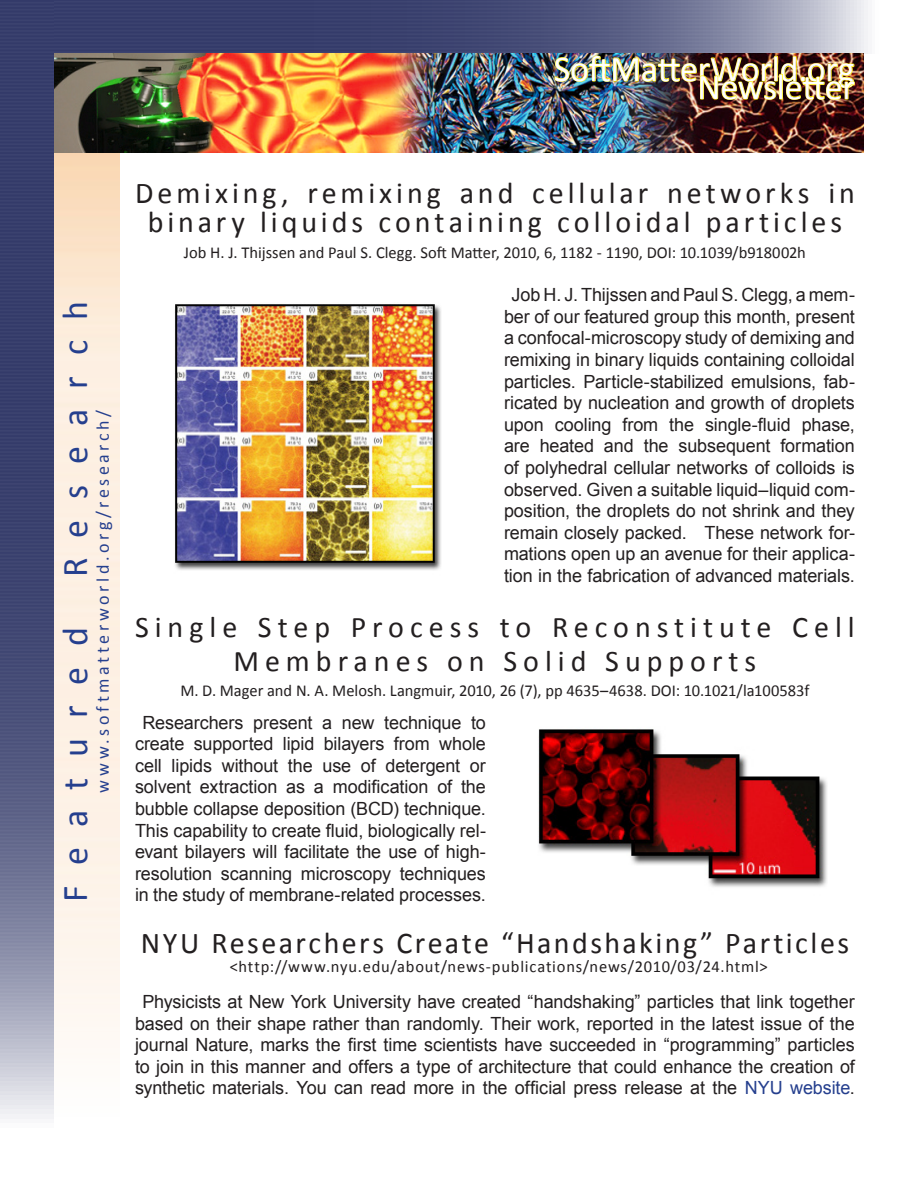
<style>
.page{position:relative;width:918px;height:1188px;background:#fff}
.page>*{position:absolute;margin:0;border:0;box-sizing:border-box;transform-origin:0 0}
.Heading2{font:36.3px "Calibri";letter-spacing:-.01em;color:#fff}
.t1{font:36.3px "Calibri";letter-spacing:.57em;color:#253f8e}
.Article_Heading{font:30.3px/29.7px "Calibri";letter-spacing:.13em;color:#231f20;text-align:center}
.Article_Heading-2{font:30.3px "Calibri";letter-spacing:.08em;color:#231f20}
.Article_Heading-3{font:30px/34.2px "Calibri";letter-spacing:.2em;color:#231f20;text-align:center}
.t2{font:18.15px/21.6px "Arial";letter-spacing:-.005em;color:#231f20;text-align:center}
.t3{font:18.15px "Calibri";letter-spacing:.195em;color:#253f8e}
.Article_Heading-4{font:16.65px "Calibri";color:#231f20}
.Article_Heading-5{font:16.65px "Calibri";letter-spacing:.045em;color:#231f20}
.s1{color:#253f8e}
</style>
<div class="page">
<img style="left:54px;top:0;width:814px;height:54px">
<img style="left:54px;top:54px;width:810px;height:99px">
<img style="left:0;top:0;width:54px;height:1119px">
<img style="left:554px;top:55px;width:301px;height:45px">
<img style="left:174px;top:304px;width:267px;height:266px">
<img style="left:538px;top:729px;width:289px;height:158px">
<p class="Heading2" style="left:554px;top:46px;width:303px">SoftMatterWorld.org</p>
<p class="Heading2" style="left:697px;top:64px;width:159px">Newsletter</p>
<p class="t1" style="left:53px;top:577px;width:278px;rotate:-90deg">Research</p>
<p class="t1" style="left:53px;top:902px;width:277px;rotate:-90deg">Featured</p>
<p class="t3" style="left:92px;top:793px;width:384px;rotate:-90deg">www.softmatterworld.org/research/</p>
<p class="Article_Heading" style="left:135px;top:176px;width:721px">Demixing, remixing and cellular networks in binary liquids containing colloidal particles</p>
<p class="Article_Heading-4" style="left:184px;top:242px;width:624px">Job H. J. Thijssen and Paul S. Clegg. Soft Matter, 2010, 6, 1182 - 1190, DOI: 10.1039/b918002h</p>
<p class="t2" style="left:504px;top:284px;width:352px">Job H. J. Thijssen and Paul S. Clegg, a mem&shy;ber of our featured group this month, present a confocal-microscopy study of demixing and remixing in binary liquids containing colloidal particles. Particle-stabilized emulsions, fab&shy;ricated by nucleation and growth of droplets upon cooling from the single-fluid phase, are heated and the subsequent formation of polyhedral cellular networks of colloids is observed. Given a suitable liquid–liquid com&shy;position, the droplets do not shrink and they remain closely packed. These network for&shy;mations open up an avenue for their applica&shy;tion in the fabrication of advanced materials.</p>
<p class="Article_Heading-3" style="left:135px;top:608px;width:721px">Single Step Process to Reconstitute Cell<br>Membranes on Solid Supports</p>
<p class="Article_Heading-4" style="left:180px;top:680px;width:631px">M. D. Mager and N. A. Melosh. Langmuir, 2010, 26 (7), pp 4635–4638. DOI: 10.1021/la100583f</p>
<p class="t2" style="left:135px;top:712px;width:352px">Researchers present a new technique to create supported lipid bilayers from whole cell lipids without the use of detergent or solvent extraction as a modification of the bubble collapse deposition (BCD) technique.<br>This capability to create fluid, biologically rel&shy;evant bilayers will facilitate the use of high&shy;resolution scanning microscopy techniques in the study of membrane-related processes.</p>
<p class="Article_Heading-2" style="left:141px;top:924px;width:710px">NYU Researchers Create “Handshaking” Particles</p>
<p class="Article_Heading-5" style="left:230px;top:957px;width:540px">&lt;http://www.nyu.edu/about/news-publications/news/2010/03/24.html&gt;</p>
<p class="t2" style="left:135px;top:991px;width:722px">Physicists at New York University have created “handshaking” particles that link together based on their shape rather than randomly. Their work, reported in the latest issue of the journal Nature, marks the first time scientists have succeeded in “programming” particles to join in this manner and offers a type of architecture that could enhance the creation of synthetic materials. You can read more in the official press release at the <span class="s1">NYU website</span>.</p>
</div>
